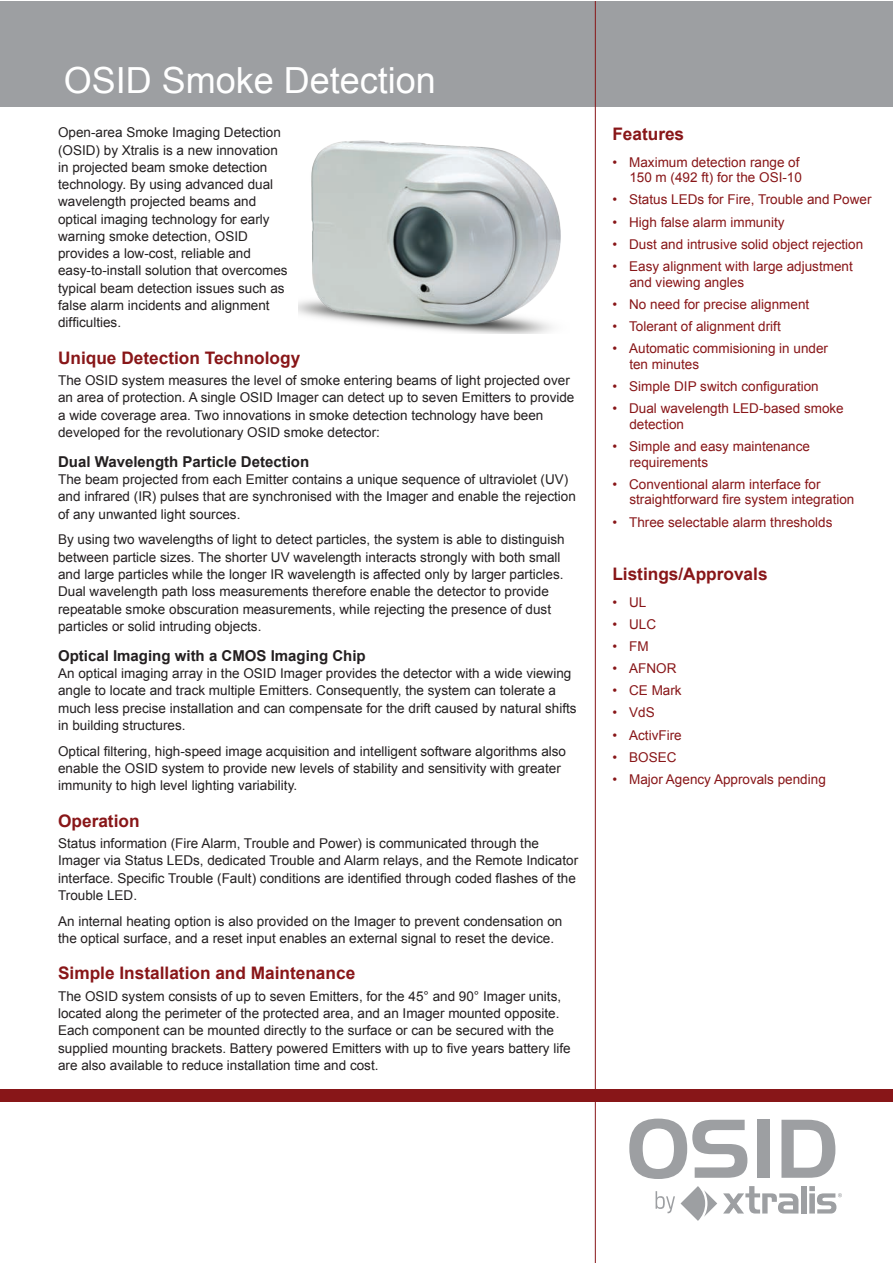
<style>
.page{position:relative;width:893px;height:1263px;background:#fff}
.page>*{position:absolute;margin:0;border:0;box-sizing:border-box;transform-origin:0 0}
.t1{font:36px "Arial";color:#fff}
.t2{font:700 17.25px "Arial";color:#881618}
.t3{font:700 15px "Arial";color:#231f20}
.t4{font:13.5px/17.2px "Arial";color:#231f20}
.t5{font:13.5px/15.8px "Arial";color:#881618}
</style>
<div class="page">
<div style="left:0;top:1px;width:892px;height:105px;background:#9d9fa2"></div>
<hr style="left:595px;top:1px;width:1px;height:1262px;background:#881618">
<div style="left:0;top:1089px;width:892px;height:12px;background:#881618"></div>
<img style="left:298px;top:140px;width:263px;height:194px">
<svg style="left:629px;top:1118px;width:118px;height:61px"></svg>
<div style="left:757px;top:1120px;width:12px;height:58px;background:#9d9fa2"></div>
<svg style="left:781px;top:1120px;width:54px;height:58px"></svg>
<svg style="left:723px;top:1186px;width:75px;height:27px"></svg>
<div style="left:801px;top:1186px;width:6px;height:27px;background:#9d9fa2"></div>
<svg style="left:656px;top:1186px;width:61px;height:34px"></svg>
<svg style="left:809px;top:1186px;width:33px;height:27px"></svg>
<h1 class="t1" style="left:64px;top:61px;width:374px">OSID Smoke Detection</h1>
<p class="t4" style="left:58px;top:124px;width:231px">Open-area Smoke Imaging Detection (OSID) by Xtralis is a new innovation in projected beam smoke detection technology. By using advanced dual wavelength projected beams and optical imaging technology for early warning smoke detection, OSID provides a low-cost, reliable and easy-to-install solution that overcomes typical beam detection issues such as false alarm incidents and alignment difficulties.</p>
<p class="t2" style="left:58px;top:348px;width:244px">Unique Detection Technology</p>
<p class="t4" style="left:58px;top:372px;width:518px">The OSID system measures the level of smoke entering beams of light projected over an area of protection. A single OSID Imager can detect up to seven Emitters to provide a wide coverage area. Two innovations in smoke detection technology have been developed for the revolutionary OSID smoke detector:</p>
<p class="t3" style="left:58px;top:453px;width:253px">Dual Wavelength Particle Detection</p>
<p class="t4" style="left:58px;top:471px;width:519px">The beam projected from each Emitter contains a unique sequence of ultraviolet (UV) and infrared (IR) pulses that are synchronised with the Imager and enable the rejection of any unwanted light sources.</p>
<p class="t4" style="left:58px;top:531px;width:508px">By using two wavelengths of light to detect particles, the system is able to distinguish between particle sizes. The shorter UV wavelength interacts strongly with both small and large particles while the longer IR wavelength is affected only by larger particles.<br>Dual wavelength path loss measurements therefore enable the detector to provide repeatable smoke obscuration measurements, while rejecting the presence of dust particles or solid intruding objects.</p>
<p class="t3" style="left:58px;top:647px;width:309px">Optical Imaging with a CMOS Imaging Chip</p>
<p class="t4" style="left:58px;top:665px;width:520px">An optical imaging array in the OSID Imager provides the detector with a wide viewing angle to locate and track multiple Emitters. Consequently, the system can tolerate a much less precise installation and can compensate for the drift caused by natural shifts in building structures.</p>
<p class="t4" style="left:58px;top:742px;width:509px">Optical filtering, high-speed image acquisition and intelligent software algorithms also enable the OSID system to provide new levels of stability and sensitivity with greater immunity to high level lighting variability.</p>
<p class="t2" style="left:58px;top:811px;width:83px">Operation</p>
<p class="t4" style="left:58px;top:835px;width:522px">Status information (Fire Alarm, Trouble and Power) is communicated through the Imager via Status LEDs, dedicated Trouble and Alarm relays, and the Remote Indicator interface. Specific Trouble (Fault) conditions are identified through coded flashes of the Trouble LED.</p>
<p class="t4" style="left:58px;top:912px;width:506px">An internal heating option is also provided on the Imager to prevent condensation on the optical surface, and a reset input enables an external signal to reset the device.</p>
<p class="t2" style="left:58px;top:964px;width:299px">Simple Installation and Maintenance</p>
<p class="t4" style="left:58px;top:987px;width:514px">The OSID system consists of up to seven Emitters, for the 45° and 90° Imager units, located along the perimeter of the protected area, and an Imager mounted opposite.<br>Each component can be mounted directly to the surface or can be secured with the supplied mounting brackets. Battery powered Emitters with up to five years battery life are also available to reduce installation time and cost.</p>
<p class="t2" style="left:612px;top:125px;width:73px">Features</p>
<p class="t5" style="left:612px;top:154px;width:191px;text-align:right">• Maximum detection range of<br>150 m (492 ft) for the OSI-10</p>
<p class="t5" style="left:612px;top:192px;width:261px">• Status LEDs for Fire, Trouble and Power</p>
<p class="t5" style="left:612px;top:214px;width:174px">• High false alarm immunity</p>
<p class="t5" style="left:612px;top:236px;width:252px">• Dust and intrusive solid object rejection</p>
<p class="t5" style="left:629px;top:258px;width:225px;text-indent:-17px">• Easy alignment with large adjustment and viewing angles</p>
<p class="t5" style="left:612px;top:296px;width:198px">• No need for precise alignment</p>
<p class="t5" style="left:612px;top:318px;width:170px">• Tolerant of alignment drift</p>
<p class="t5" style="left:629px;top:340px;width:200px;text-indent:-17px">• Automatic commisioning in under ten minutes</p>
<p class="t5" style="left:612px;top:378px;width:208px">• Simple DIP switch configuration</p>
<p class="t5" style="left:629px;top:400px;width:216px;text-indent:-17px">• Dual wavelength LED-based smoke detection</p>
<p class="t5" style="left:629px;top:438px;width:182px;text-indent:-17px">• Simple and easy maintenance requirements</p>
<p class="t5" style="left:629px;top:476px;width:227px;text-indent:-17px">• Conventional alarm interface for straightforward fire system integration</p>
<p class="t5" style="left:612px;top:514px;width:222px">• Three selectable alarm thresholds</p>
<p class="t2" style="left:612px;top:565px;width:157px">Listings/Approvals</p>
<p class="t5" style="left:612px;top:594px;width:36px">• UL</p>
<p class="t5" style="left:612px;top:616px;width:45px">• ULC</p>
<p class="t5" style="left:612px;top:638px;width:38px">• FM</p>
<p class="t5" style="left:612px;top:661px;width:66px">• AFNOR</p>
<p class="t5" style="left:612px;top:683px;width:71px">• CE Mark</p>
<p class="t5" style="left:612px;top:705px;width:44px">• VdS</p>
<p class="t5" style="left:612px;top:727px;width:71px">• ActivFire</p>
<p class="t5" style="left:612px;top:749px;width:66px">• BOSEC</p>
<p class="t5" style="left:612px;top:771px;width:215px">• Major Agency Approvals pending</p>
</div>
